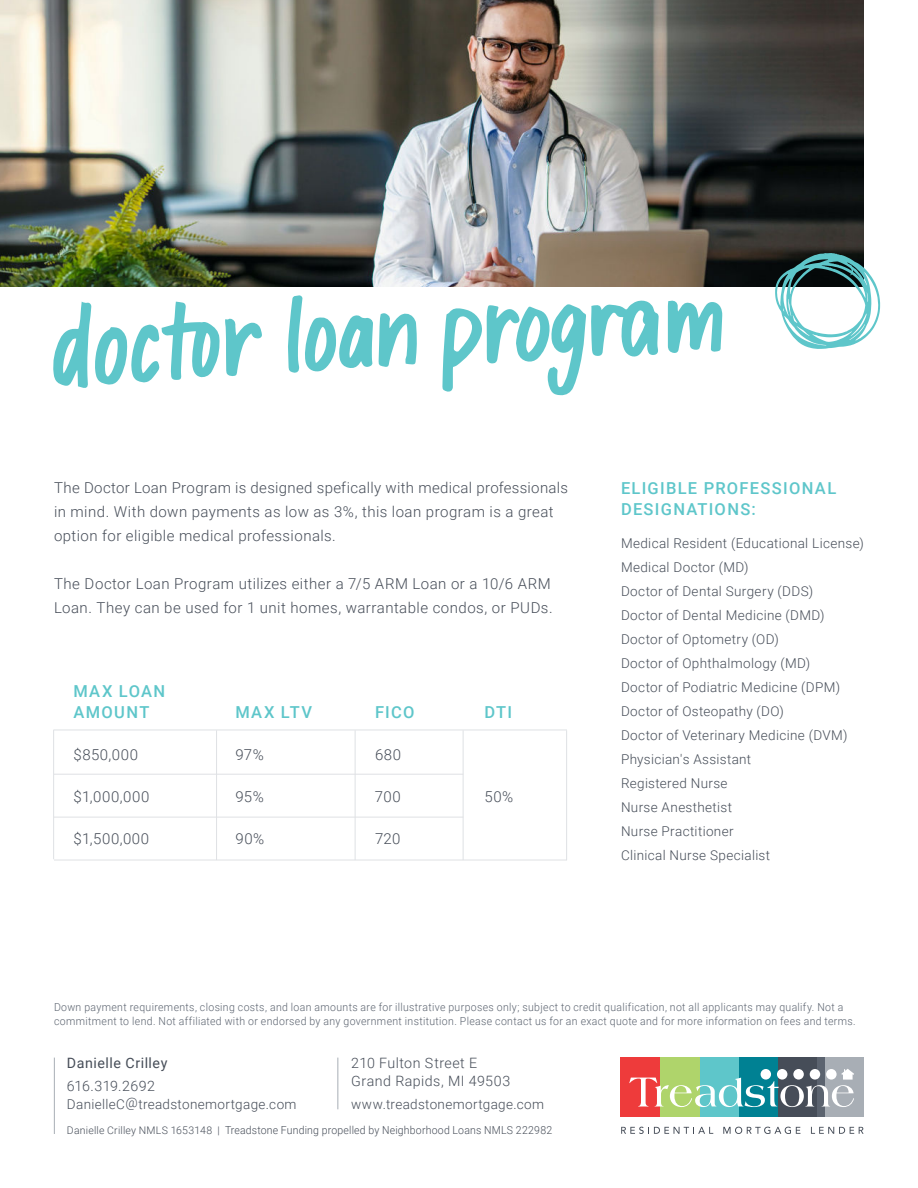
<style>
.page{position:relative;width:918px;height:1188px;background:#fff}
.page>*{position:absolute;margin:0;border:0;box-sizing:border-box;transform-origin:0 0}
.t1{font:500 16.5px/21px "Roboto";letter-spacing:.075em;color:#5ec6ca}
.t2{font:300 15px/24px "Roboto";letter-spacing:.03em;color:#464d58}
.t3{font:300 14.25px/17.7px "Roboto";letter-spacing:.03em;color:#464d58}
.t4{font:14.25px "Roboto";letter-spacing:.035em;color:#464d58}
.t5{font:300 13.5px/24px "Roboto";letter-spacing:.025em;color:#464d58}
.t6{font:300 10.95px/13.5px "Roboto";letter-spacing:.03em;color:#5b636f;scale:.95 1}
.t7{font:300 10.95px "Roboto";letter-spacing:.02em;color:#464d58;scale:.95 1}
.s1{font-size:10.5px}
</style>
<div class="page">
<div style="left:739px;top:1058px;width:39px;height:59px;background:#008193"></div>
<div style="left:621px;top:1058px;width:39px;height:59px;background:#ee3b3b"></div>
<div style="left:778px;top:1058px;width:39px;height:59px;background:#464d58"></div>
<div style="left:825px;top:1058px;width:39px;height:59px;background:#a8aeb5"></div>
<div style="left:699px;top:1058px;width:40px;height:59px;background:#5ec6ca"></div>
<div style="left:660px;top:1058px;width:39px;height:59px;background:#afd46b"></div>
<div style="left:817px;top:1058px;width:8px;height:59px;background:#5b636f"></div>
<svg style="left:629px;top:1069px;width:225px;height:38px"></svg>
<svg style="left:621px;top:1127px;width:92px;height:7px"></svg>
<svg style="left:723px;top:1127px;width:77px;height:7px"></svg>
<svg style="left:811px;top:1127px;width:53px;height:7px"></svg>
<hr style="left:337px;top:1058px;width:1px;height:51px;background:#a8aeb5">
<hr style="left:54px;top:1058px;width:1px;height:76px;background:#a8aeb5">
<hr style="left:54px;top:730px;width:513px;height:1px;background:#dfe1e4">
<hr style="left:54px;top:774px;width:409px;height:1px;background:#dfe1e4">
<hr style="left:54px;top:817px;width:409px;height:1px;background:#dfe1e4">
<hr style="left:54px;top:860px;width:513px;height:1px;background:#dfe1e4">
<hr style="left:216px;top:730px;width:1px;height:130px;background:#dfe1e4">
<hr style="left:53px;top:730px;width:1px;height:129px;background:#dfe1e4">
<hr style="left:355px;top:730px;width:1px;height:130px;background:#dfe1e4">
<hr style="left:463px;top:730px;width:1px;height:130px;background:#dfe1e4">
<hr style="left:566px;top:730px;width:1px;height:130px;background:#dfe1e4">
<img style="left:0;top:0;width:864px;height:287px">
<svg style="left:775px;top:253px;width:105px;height:96px"></svg>
<svg style="left:668px;top:300px;width:54px;height:53px"></svg>
<svg style="left:53px;top:302px;width:209px;height:86px"></svg>
<svg style="left:288px;top:295px;width:129px;height:78px"></svg>
<svg style="left:442px;top:300px;width:217px;height:95px"></svg>
<p class="t2" style="left:54px;top:476px;width:516px">The Doctor Loan Program is designed spefically with medical professionals in mind. With down payments as low as 3%, this loan program is a great option for eligible medical professionals.</p>
<p class="t2" style="left:54px;top:572px;width:500px">The Doctor Loan Program utilizes either a 7/5 ARM Loan or a 10/6 ARM<br>Loan. They can be used for 1 unit homes, warrantable condos, or PUDs.</p>
<p class="t1" style="left:74px;top:681px;width:93px">MAX LOAN<br>AMOUNT</p>
<p class="t1" style="left:235px;top:702px;width:78px">MAX LTV</p>
<p class="t1" style="left:375px;top:702px;width:41px">FICO</p>
<p class="t1" style="left:484px;top:702px;width:29px">DTI</p>
<p class="t2" style="left:74px;top:744px;width:66px">$850,000</p>
<p class="t2" style="left:235px;top:744px;width:30px">97%</p>
<p class="t2" style="left:375px;top:744px;width:28px">680</p>
<p class="t2" style="left:74px;top:786px;width:77px">$1,000,000</p>
<p class="t2" style="left:236px;top:786px;width:30px">95%</p>
<p class="t2" style="left:375px;top:786px;width:27px">700</p>
<p class="t2" style="left:484px;top:786px;width:30px">50%</p>
<p class="t2" style="left:74px;top:828px;width:77px">$1,500,000</p>
<p class="t2" style="left:236px;top:828px;width:30px">90%</p>
<p class="t2" style="left:375px;top:828px;width:27px">720</p>
<p class="t1" style="left:621px;top:477px;width:217px">ELIGIBLE PROFESSIONAL<br>DESIGNATIONS:</p>
<p class="t5" style="left:621px;top:532px;width:244px">Medical Resident (Educational License)<br>Medical Doctor (MD)<br>Doctor of Dental Surgery (DDS)<br>Doctor of Dental Medicine (DMD)<br>Doctor of Optometry (OD)<br>Doctor of Ophthalmology (MD)<br>Doctor of Podiatric Medicine (DPM)<br>Doctor of Osteopathy (DO)<br>Doctor of Veterinary Medicine (DVM)<br>Physician's Assistant<br>Registered Nurse<br>Nurse Anesthetist<br>Nurse Practitioner<br>Clinical Nurse Specialist</p>
<p class="t6" style="left:54px;top:1001px;width:845px">Down payment requirements, closing costs, and loan amounts are for illustrative purposes only; subject to credit qualification, not all applicants may qualify. Not a commitment to lend. Not affiliated with or endorsed by any government institution. Please contact us for an exact quote and for more information on fees and terms.</p>
<p class="t4" style="left:67px;top:1058px;width:102px">Danielle Crilley</p>
<p class="t3" style="left:67px;top:1079px;width:90px">616.319.2692</p>
<p class="t5" style="left:67px;top:1093px;width:231px">DanielleC@treadstonemortgage.com</p>
<p class="t3" style="left:351px;top:1056px;width:161px">210 Fulton Street E<br>Grand Rapids, MI 49503</p>
<p class="t5" style="left:351px;top:1093px;width:195px">www.treadstonemortgage.com</p>
<p class="t7" style="left:67px;top:1126px;width:512px"><span class="s1">Danielle Crilley NMLS 1653148 |</span> Treadstone Funding propelled by Neighborhood Loans NMLS 222982</p>
</div>
